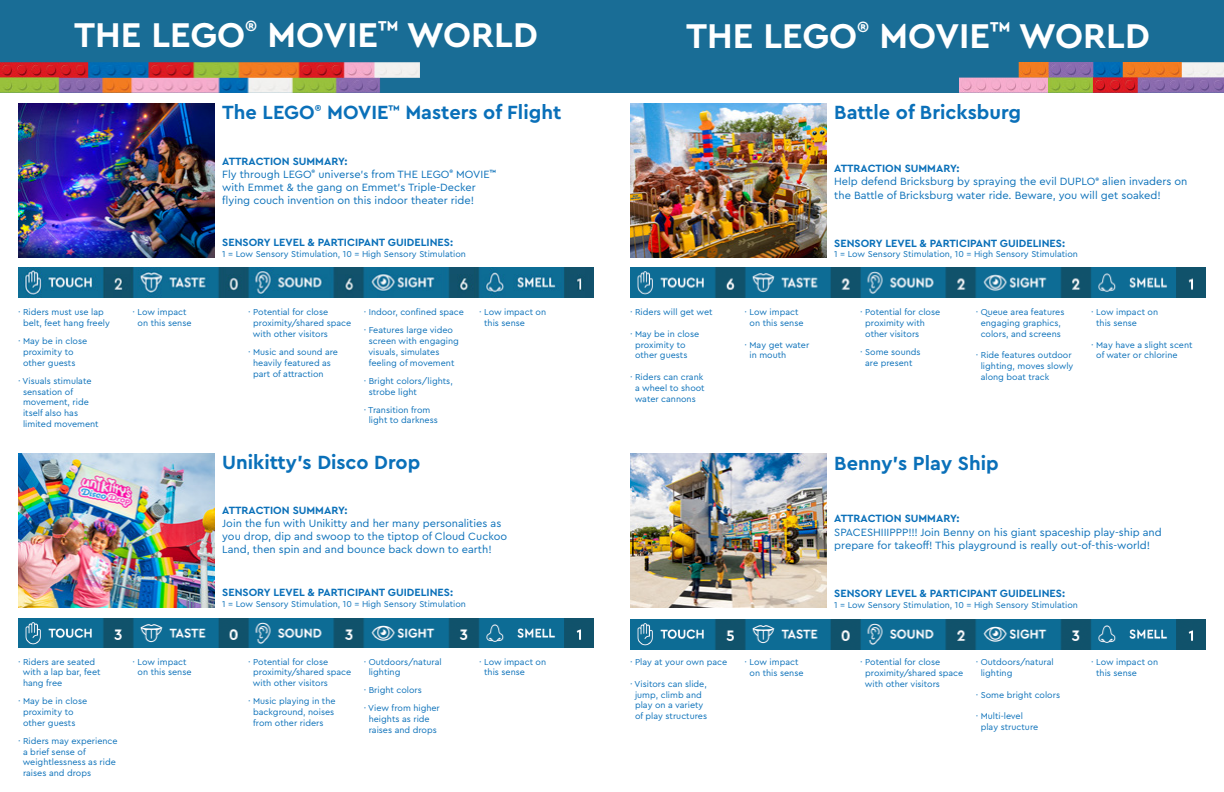
<style>
.page{position:relative;width:1224px;height:792px;background:#fff}
.page>*{position:absolute;margin:0;border:0;box-sizing:border-box;transform-origin:0 0}
.t1{font:700 36px "Cera Pro";color:#fff}
.t2{font:700 20px "Cera Pro";color:#0a70b9}
.t3{font:11px "Cera Pro";color:#0a70b9}
.t4{font:700 11px "Cera Pro";color:#0a70b9}
.t5{font:9px/10.8px "Cera Pro";color:#0a70b9}
</style>
<div class="page">
<img style="left:630px;top:268px;width:576px;height:29px">
<img style="left:630px;top:619px;width:576px;height:31px">
<img style="left:18px;top:268px;width:576px;height:29px">
<img style="left:18px;top:618px;width:576px;height:30px">
<div style="left:0;top:0;width:612px;height:92px;background:#196d96"></div>
<img style="left:0;top:62px;width:420px;height:30px">
<img style="left:18px;top:103px;width:197px;height:154px">
<img style="left:18px;top:453px;width:197px;height:154px">
<div style="left:612px;top:0;width:612px;height:92px;background:#196d96"></div>
<img style="left:630px;top:104px;width:197px;height:154px">
<img style="left:630px;top:454px;width:197px;height:154px">
<img style="left:959px;top:62px;width:265px;height:30px">
<p class="t1" style="left:74px;top:11px;width:465px">THE LEGO<sup>®</sup> MOVIE<sup>™</sup> WORLD</p>
<p class="t2" style="left:222px;top:99px;width:341px">The LEGO<sup>®</sup> MOVIE<sup>™</sup> Masters of Flight</p>
<p class="t4" style="left:222px;top:154px;width:127px">ATTRACTION SUMMARY:</p>
<p class="t3" style="left:222px;top:167px;width:275px">Fly through LEGO<sup>®</sup> universe’s from THE LEGO<sup>®</sup> MOVIE<sup>™</sup></p>
<p class="t3" style="left:222px;top:180px;width:255px">with Emmet &amp; the gang on Emmet’s Triple-Decker</p>
<p class="t3" style="left:222px;top:193px;width:253px">flying couch invention on this indoor theater ride!</p>
<p class="t4" style="left:222px;top:235px;width:232px">SENSORY LEVEL &amp; PARTICIPANT GUIDELINES:</p>
<p class="t5" style="left:222px;top:248px;width:245px">1 = Low Sensory Stimulation, 10 = High Sensory Stimulation</p>
<p class="t5" style="left:23px;top:307px;width:88px;text-indent:-5px">· Riders must use lap belt, feet hang freely</p>
<p class="t5" style="left:18px;top:335px;width:71px">· May be in close</p>
<p class="t5" style="left:23px;top:346px;width:52px">proximity to</p>
<p class="t5" style="left:23px;top:357px;width:54px">other guests</p>
<p class="t5" style="left:18px;top:375px;width:75px">· Visuals stimulate</p>
<p class="t5" style="left:23px;top:386px;width:52px">sensation of</p>
<p class="t5" style="left:23px;top:397px;width:67px">movement, ride</p>
<p class="t5" style="left:23px;top:407px;width:57px">itself also has</p>
<p class="t5" style="left:23px;top:418px;width:77px">limited movement</p>
<p class="t5" style="left:133px;top:307px;width:55px">· Low impact</p>
<p class="t5" style="left:138px;top:317px;width:55px">on this sense</p>
<p class="t5" style="left:253px;top:307px;width:100px;text-indent:-5px">· Potential for close proximity/shared space with other visitors</p>
<p class="t5" style="left:248px;top:346px;width:91px;text-align:center">· Music and sound are heavily featured as</p>
<p class="t5" style="left:253px;top:368px;width:72px">part of attraction</p>
<p class="t5" style="left:364px;top:307px;width:102px">· Indoor, confined space</p>
<p class="t5" style="left:368px;top:325px;width:92px;text-indent:-5px">· Features large video screen with engaging visuals, simulates</p>
<p class="t5" style="left:369px;top:357px;width:87px">feeling of movement</p>
<p class="t5" style="left:369px;top:375px;width:86px;text-indent:-5px">· Bright colors/lights, strobe light</p>
<p class="t5" style="left:364px;top:404px;width:68px">· Transition from</p>
<p class="t5" style="left:369px;top:415px;width:71px">light to darkness</p>
<p class="t5" style="left:479px;top:307px;width:69px">· Low impact on</p>
<p class="t5" style="left:484px;top:317px;width:42px">this sense</p>
<p class="t2" style="left:222px;top:449px;width:200px">Unikitty’s Disco Drop</p>
<p class="t4" style="left:222px;top:503px;width:127px">ATTRACTION SUMMARY:</p>
<p class="t3" style="left:222px;top:516px;width:281px">Join the fun with Unikitty and her many personalities as</p>
<p class="t3" style="left:222px;top:529px;width:286px">you drop, dip and swoop to the tiptop of Cloud Cuckoo</p>
<p class="t3" style="left:222px;top:542px;width:271px">Land, then spin and and bounce back down to earth!</p>
<p class="t4" style="left:222px;top:585px;width:232px">SENSORY LEVEL &amp; PARTICIPANT GUIDELINES:</p>
<p class="t5" style="left:222px;top:598px;width:245px">1 = Low Sensory Stimulation, 10 = High Sensory Stimulation</p>
<p class="t5" style="left:18px;top:656px;width:79px">· Riders are seated</p>
<p class="t5" style="left:23px;top:666px;width:79px">with a lap bar, feet</p>
<p class="t5" style="left:23px;top:677px;width:41px">hang free</p>
<p class="t5" style="left:18px;top:695px;width:71px">· May be in close</p>
<p class="t5" style="left:23px;top:706px;width:52px">proximity to</p>
<p class="t5" style="left:23px;top:717px;width:54px">other guests</p>
<p class="t5" style="left:23px;top:735px;width:96px;text-indent:-5px">· Riders may experience a brief sense of</p>
<p class="t5" style="left:23px;top:756px;width:95px">weightlessness as ride raises and drops</p>
<p class="t5" style="left:133px;top:656px;width:55px">· Low impact</p>
<p class="t5" style="left:138px;top:666px;width:55px">on this sense</p>
<p class="t5" style="left:253px;top:656px;width:100px;text-indent:-5px">· Potential for close proximity/shared space with other visitors</p>
<p class="t5" style="left:248px;top:695px;width:89px;text-align:center">· Music playing in the background, noises</p>
<p class="t5" style="left:253px;top:717px;width:72px">from other riders</p>
<p class="t5" style="left:369px;top:656px;width:74px;text-indent:-5px">· Outdoors/natural lighting</p>
<p class="t5" style="left:364px;top:684px;width:60px">· Bright colors</p>
<p class="t5" style="left:364px;top:702px;width:78px;text-align:center">· View from higher heights as ride</p>
<p class="t5" style="left:369px;top:724px;width:70px">raises and drops</p>
<p class="t5" style="left:479px;top:656px;width:69px">· Low impact on</p>
<p class="t5" style="left:484px;top:666px;width:42px">this sense</p>
<p class="t1" style="left:686px;top:12px;width:465px">THE LEGO<sup>®</sup> MOVIE<sup>™</sup> WORLD</p>
<p class="t2" style="left:834px;top:99px;width:188px">Battle of Bricksburg</p>
<p class="t5" style="left:630px;top:306px;width:84px">· Riders will get wet</p>
<p class="t5" style="left:630px;top:328px;width:71px">· May be in close</p>
<p class="t5" style="left:635px;top:339px;width:52px">proximity to</p>
<p class="t5" style="left:635px;top:349px;width:54px">other guests</p>
<p class="t5" style="left:630px;top:371px;width:75px">· Riders can crank</p>
<p class="t5" style="left:635px;top:382px;width:71px">a wheel to shoot</p>
<p class="t5" style="left:635px;top:393px;width:63px">water cannons</p>
<p class="t5" style="left:745px;top:306px;width:55px">· Low impact</p>
<p class="t5" style="left:750px;top:317px;width:55px">on this sense</p>
<p class="t5" style="left:745px;top:339px;width:66px">· May get water</p>
<p class="t5" style="left:750px;top:349px;width:38px">in mouth</p>
<p class="t4" style="left:834px;top:161px;width:127px">ATTRACTION SUMMARY:</p>
<p class="t3" style="left:834px;top:174px;width:355px">Help defend Bricksburg by spraying the evil DUPLO<sup>®</sup> alien invaders on</p>
<p class="t3" style="left:834px;top:188px;width:328px">the Battle of Bricksburg water ride. Beware, you will get soaked!</p>
<p class="t4" style="left:834px;top:236px;width:232px">SENSORY LEVEL &amp; PARTICIPANT GUIDELINES:</p>
<p class="t5" style="left:834px;top:249px;width:245px">1 = Low Sensory Stimulation, 10 = High Sensory Stimulation</p>
<p class="t5" style="left:865px;top:306px;width:77px;text-indent:-5px">· Potential for close proximity with</p>
<p class="t5" style="left:865px;top:328px;width:56px">other visitors</p>
<p class="t5" style="left:860px;top:346px;width:62px">· Some sounds</p>
<p class="t5" style="left:865px;top:357px;width:49px">are present</p>
<p class="t5" style="left:976px;top:306px;width:90px">· Queue area features</p>
<p class="t5" style="left:981px;top:317px;width:82px">engaging graphics, colors, and screens</p>
<p class="t5" style="left:976px;top:349px;width:97px">· Ride features outdoor</p>
<p class="t5" style="left:981px;top:360px;width:94px">lighting, moves slowly along boat track</p>
<p class="t5" style="left:1091px;top:306px;width:69px">· Low impact on</p>
<p class="t5" style="left:1096px;top:317px;width:42px">this sense</p>
<p class="t5" style="left:1096px;top:339px;width:98px;text-indent:-5px">· May have a slight scent of water or chlorine</p>
<p class="t2" style="left:834px;top:450px;width:166px">Benny’s Play Ship</p>
<p class="t4" style="left:834px;top:511px;width:127px">ATTRACTION SUMMARY:</p>
<p class="t3" style="left:834px;top:525px;width:329px">SPACESHIIIPPP!!! Join Benny on his giant spaceship play-ship and</p>
<p class="t3" style="left:834px;top:538px;width:317px">prepare for takeoff! This playground is really out-of-this-world!</p>
<p class="t4" style="left:834px;top:586px;width:232px">SENSORY LEVEL &amp; PARTICIPANT GUIDELINES:</p>
<p class="t5" style="left:834px;top:599px;width:245px">1 = Low Sensory Stimulation, 10 = High Sensory Stimulation</p>
<p class="t5" style="left:630px;top:656px;width:99px">· Play at your own pace</p>
<p class="t5" style="left:630px;top:678px;width:78px;text-align:center">· Visitors can slide, jump, climb and</p>
<p class="t5" style="left:635px;top:700px;width:70px">play on a variety</p>
<p class="t5" style="left:635px;top:710px;width:74px">of play structures</p>
<p class="t5" style="left:981px;top:656px;width:74px;text-indent:-5px">· Outdoors/natural lighting</p>
<p class="t5" style="left:976px;top:689px;width:86px">· Some bright colors</p>
<p class="t5" style="left:976px;top:710px;width:49px">· Multi-level</p>
<p class="t5" style="left:981px;top:721px;width:59px">play structure</p>
<p class="t5" style="left:745px;top:656px;width:55px">· Low impact</p>
<p class="t5" style="left:750px;top:667px;width:55px">on this sense</p>
<p class="t5" style="left:865px;top:656px;width:100px;text-indent:-5px">· Potential for close proximity/shared space with other visitors</p>
<p class="t5" style="left:1091px;top:656px;width:69px">· Low impact on</p>
<p class="t5" style="left:1096px;top:667px;width:42px">this sense</p>
</div>
